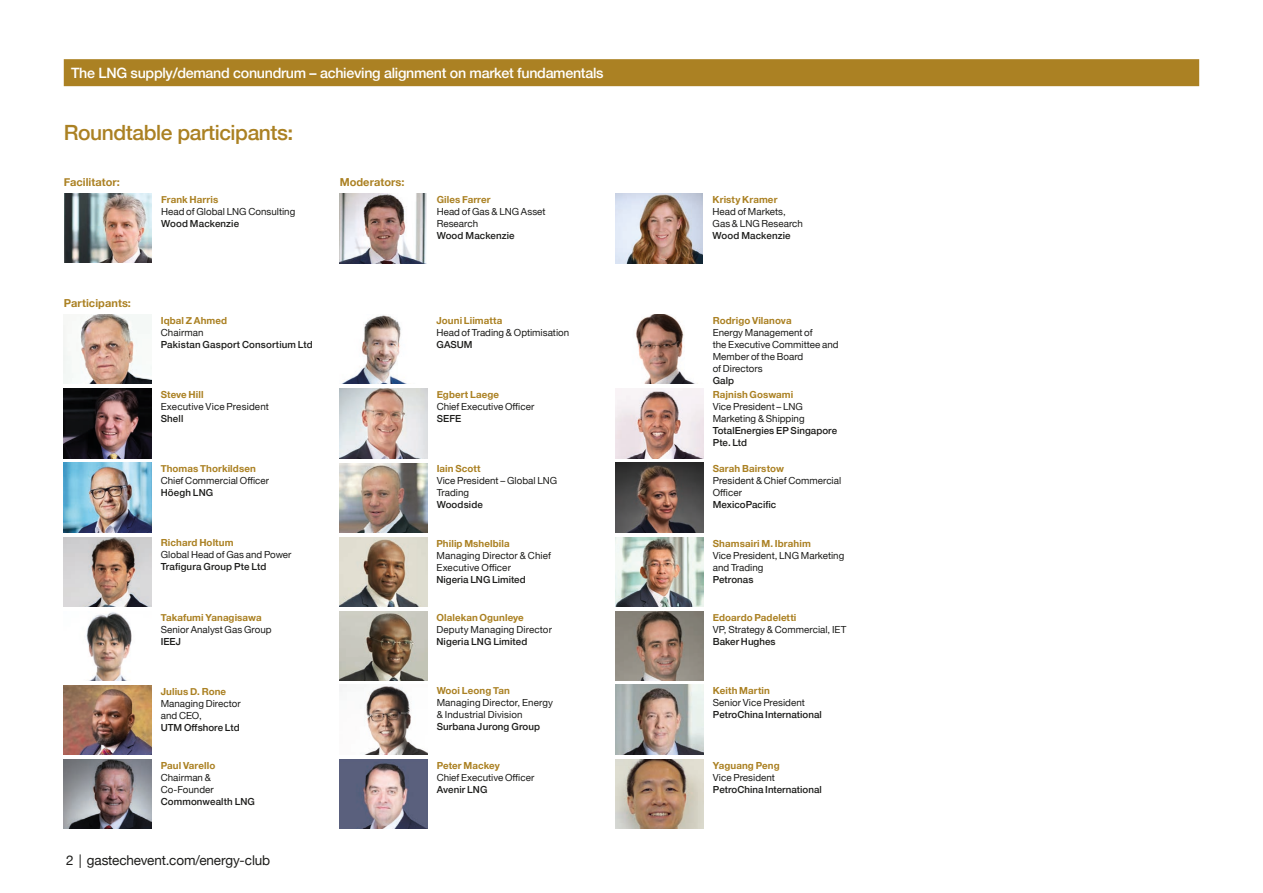
<style>
.page{position:relative;width:1263px;height:893px;background:#fff}
.page>*{position:absolute;margin:0;border:0;box-sizing:border-box;transform-origin:0 0}
.t1{font:500 21px "Helvetica Neue";letter-spacing:-.02em;color:#ab8123}
.t2{font:500 14.25px "Helvetica Neue";letter-spacing:-.02em;color:#fff}
.t3{font:13.5px "Helvetica Neue";letter-spacing:-.01em;color:#1d1d1b}
.t4{font:700 11.1px "Helvetica Neue";letter-spacing:.005em;color:#ab8123}
.t5{font:9.75px/12px "Helvetica Neue";letter-spacing:.005em;color:#1d1d1b}
.t6{font:500 9.75px/12px "Helvetica Neue";letter-spacing:.01em;color:#1d1d1b}
.t7{font:700 9.75px "Helvetica Neue";letter-spacing:.01em;color:#ab8123}
</style>
<div class="page">
<img style="left:64px;top:389px;width:87px;height:69px">
<img style="left:64px;top:463px;width:87px;height:69px">
<img style="left:64px;top:759px;width:87px;height:70px">
<img style="left:64px;top:685px;width:87px;height:70px">
<img style="left:616px;top:759px;width:87px;height:70px">
<img style="left:340px;top:389px;width:87px;height:69px">
<img style="left:340px;top:463px;width:87px;height:70px">
<img style="left:64px;top:314px;width:87px;height:70px">
<img style="left:616px;top:194px;width:87px;height:69px">
<img style="left:339px;top:194px;width:88px;height:69px">
<img style="left:64px;top:194px;width:88px;height:69px">
<img style="left:64px;top:537px;width:87px;height:70px">
<img style="left:86px;top:612px;width:46px;height:69px">
<img style="left:341px;top:315px;width:66px;height:69px">
<img style="left:339px;top:537px;width:88px;height:70px">
<img style="left:339px;top:611px;width:88px;height:70px">
<img style="left:616px;top:611px;width:87px;height:70px">
<img style="left:340px;top:685px;width:87px;height:69px">
<img style="left:616px;top:685px;width:87px;height:69px">
<img style="left:636px;top:314px;width:62px;height:70px">
<img style="left:616px;top:463px;width:87px;height:69px">
<img style="left:616px;top:389px;width:87px;height:69px">
<img style="left:616px;top:537px;width:87px;height:70px">
<img style="left:340px;top:759px;width:87px;height:70px">
<div style="left:64px;top:59px;width:1135px;height:27px;background:#ab8123"></div>
<h2 class="t2" style="left:71px;top:61px;width:534px">The LNG supply/demand conundrum – achieving alignment on market fundamentals</h2>
<h1 class="t1" style="left:64px;top:115px;width:231px">Roundtable participants:</h1>
<p class="t4" style="left:64px;top:173px;width:58px">Facilitator:</p>
<p class="t4" style="left:340px;top:173px;width:66px">Moderators:</p>
<p class="t4" style="left:64px;top:295px;width:69px">Participants:</p>
<p class="t7" style="left:161px;top:192px;width:59px">Frank Harris</p>
<p class="t5" style="left:161px;top:206px;width:136px">Head of Global LNG Consulting</p>
<p class="t6" style="left:161px;top:217px;width:80px">Wood Mackenzie</p>
<p class="t7" style="left:161px;top:313px;width:68px">Iqbal Z Ahmed</p>
<p class="t5" style="left:161px;top:327px;width:44px">Chairman</p>
<p class="t6" style="left:161px;top:337px;width:154px">Pakistan Gasport Consortium Ltd</p>
<p class="t7" style="left:161px;top:387px;width:44px">Steve Hill</p>
<p class="t5" style="left:161px;top:401px;width:110px">Executive Vice President</p>
<p class="t6" style="left:161px;top:412px;width:24px">Shell</p>
<p class="t7" style="left:161px;top:461px;width:97px">Thomas Thorkildsen</p>
<p class="t5" style="left:161px;top:475px;width:110px">Chief Commercial Officer</p>
<p class="t6" style="left:161px;top:486px;width:54px">Höegh LNG</p>
<p class="t7" style="left:161px;top:535px;width:74px">Richard Holtum</p>
<p class="t5" style="left:161px;top:549px;width:132px">Global Head of Gas and Power</p>
<p class="t6" style="left:161px;top:560px;width:107px">Trafigura Group Pte Ltd</p>
<p class="t7" style="left:161px;top:609px;width:102px">Takafumi Yanagisawa</p>
<p class="t5" style="left:161px;top:624px;width:112px">Senior Analyst Gas Group</p>
<p class="t6" style="left:161px;top:634px;width:22px">IEEJ</p>
<p class="t7" style="left:161px;top:684px;width:67px">Julius D. Rone</p>
<p class="t5" style="left:161px;top:698px;width:81px">Managing Director and CEO,</p>
<p class="t6" style="left:161px;top:720px;width:80px">UTM Offshore Ltd</p>
<p class="t7" style="left:161px;top:758px;width:56px">Paul Varello</p>
<p class="t5" style="left:161px;top:772px;width:55px">Chairman &amp;<br>Co-Founder</p>
<p class="t6" style="left:161px;top:795px;width:96px">Commonwealth LNG</p>
<h3 class="t3" style="left:66px;top:851px;width:206px">2 | gastechevent.com/energy-club</h3>
<p class="t7" style="left:437px;top:192px;width:56px">Giles Farrer</p>
<p class="t5" style="left:437px;top:206px;width:110px">Head of Gas &amp; LNG Asset<br>Research</p>
<p class="t6" style="left:437px;top:229px;width:80px">Wood Mackenzie</p>
<p class="t7" style="left:436px;top:313px;width:67px">Jouni Liimatta</p>
<p class="t5" style="left:436px;top:327px;width:134px">Head of Trading &amp; Optimisation</p>
<p class="t6" style="left:436px;top:338px;width:38px">GASUM</p>
<p class="t7" style="left:437px;top:387px;width:64px">Egbert Laege</p>
<p class="t5" style="left:437px;top:401px;width:99px">Chief Executive Officer</p>
<p class="t6" style="left:437px;top:412px;width:26px">SEFE</p>
<p class="t7" style="left:437px;top:461px;width:46px">Iain Scott</p>
<p class="t5" style="left:437px;top:475px;width:122px">Vice President – Global LNG<br>Trading</p>
<p class="t6" style="left:437px;top:498px;width:48px">Woodside</p>
<p class="t7" style="left:436px;top:535px;width:75px">Philip Mshelbila</p>
<p class="t5" style="left:436px;top:550px;width:116px">Managing Director &amp; Chief<br>Executive Officer</p>
<p class="t6" style="left:436px;top:572px;width:91px">Nigeria LNG Limited</p>
<p class="t7" style="left:436px;top:610px;width:89px">Olalekan Ogunleye</p>
<p class="t5" style="left:436px;top:624px;width:117px">Deputy Managing Director</p>
<p class="t6" style="left:436px;top:635px;width:93px">Nigeria LNG Limited</p>
<p class="t7" style="left:437px;top:683px;width:75px">Wooi Leong Tan</p>
<p class="t5" style="left:437px;top:697px;width:118px">Managing Director, Energy &amp; Industrial Division</p>
<p class="t6" style="left:437px;top:720px;width:105px">Surbana Jurong Group</p>
<p class="t7" style="left:437px;top:757px;width:65px">Peter Mackey</p>
<p class="t5" style="left:437px;top:772px;width:99px">Chief Executive Officer</p>
<p class="t6" style="left:437px;top:782px;width:52px">Avenir LNG</p>
<p class="t7" style="left:712px;top:192px;width:66px">Kristy Kramer</p>
<p class="t5" style="left:712px;top:206px;width:92px">Head of Markets,<br>Gas &amp; LNG Research</p>
<p class="t6" style="left:712px;top:229px;width:80px">Wood Mackenzie</p>
<p class="t7" style="left:713px;top:313px;width:80px">Rodrigo Vilanova</p>
<p class="t5" style="left:713px;top:327px;width:127px">Energy Management of<br>the Executive Committee and<br>Member of the Board<br>of Directors</p>
<p class="t6" style="left:713px;top:374px;width:23px">Galp</p>
<p class="t7" style="left:713px;top:387px;width:82px">Rajnish Goswami</p>
<p class="t5" style="left:713px;top:401px;width:93px">Vice President – LNG<br>Marketing &amp; Shipping</p>
<p class="t6" style="left:713px;top:424px;width:126px">TotalEnergies EP Singapore<br>Pte. Ltd</p>
<p class="t7" style="left:713px;top:461px;width:73px">Sarah Bairstow</p>
<p class="t5" style="left:713px;top:475px;width:130px">President &amp; Chief Commercial<br>Officer</p>
<p class="t6" style="left:713px;top:498px;width:65px">MexicoPacific</p>
<p class="t7" style="left:713px;top:536px;width:100px">Shamsairi M. Ibrahim</p>
<p class="t5" style="left:713px;top:550px;width:133px">Vice President, LNG Marketing and Trading</p>
<p class="t6" style="left:713px;top:572px;width:42px">Petronas</p>
<p class="t7" style="left:713px;top:610px;width:85px">Edoardo Padeletti</p>
<p class="t5" style="left:713px;top:624px;width:135px">VP, Strategy &amp; Commercial, IET</p>
<p class="t6" style="left:713px;top:635px;width:64px">Baker Hughes</p>
<p class="t7" style="left:713px;top:683px;width:59px">Keith Martin</p>
<p class="t5" style="left:713px;top:697px;width:93px">Senior Vice President</p>
<p class="t6" style="left:713px;top:708px;width:110px">PetroChina International</p>
<p class="t7" style="left:713px;top:757px;width:68px">Yaguang Peng</p>
<p class="t5" style="left:713px;top:772px;width:63px">Vice President</p>
<p class="t6" style="left:713px;top:782px;width:110px">PetroChina International</p>
</div>
